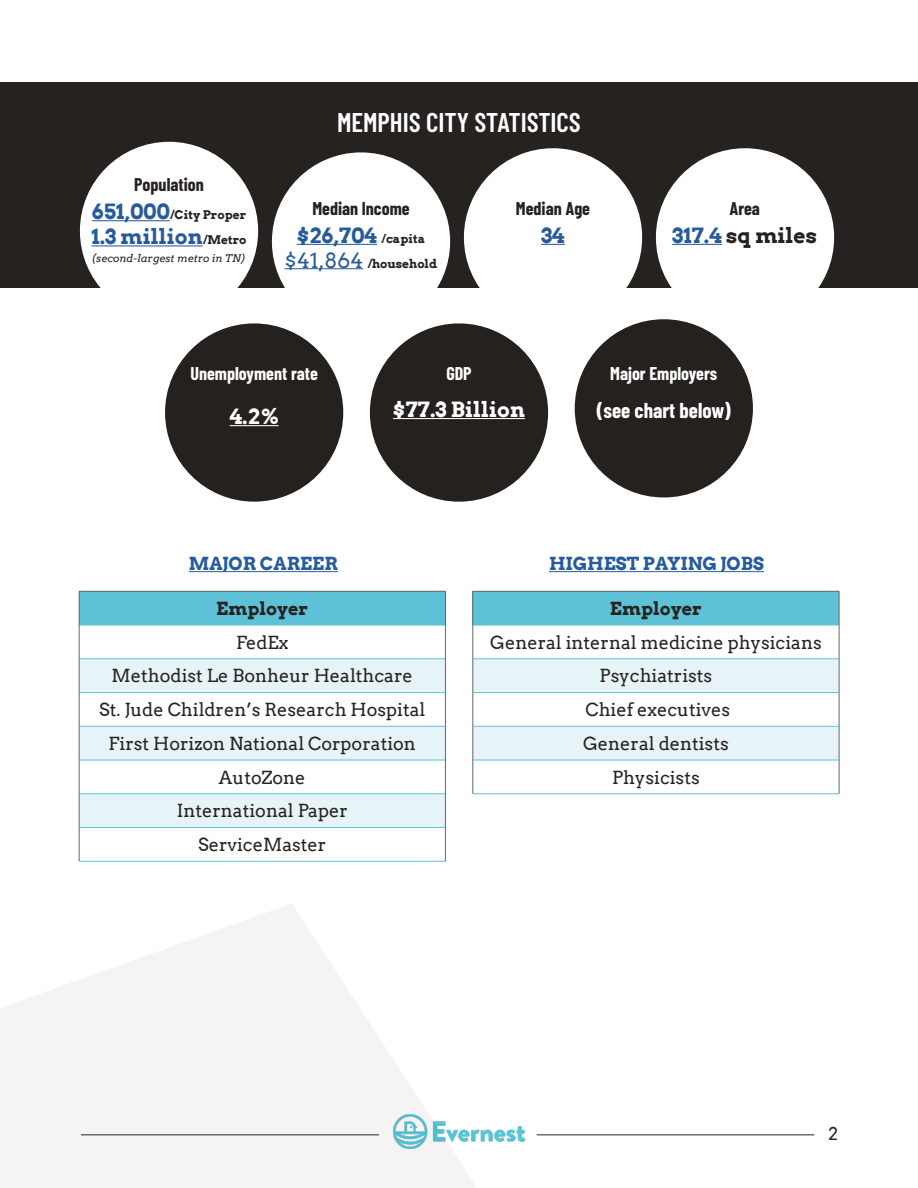
<style>
.page{position:relative;width:918px;height:1188px;background:#fff}
.page>*{position:absolute;margin:0;border:0;box-sizing:border-box;transform-origin:0 0}
.t1{font:600 27px "Barlow Condensed";color:#fff}
.t2{font:700 21px "Arvo";color:#275b9b}
.t3{font:700 21px "Arvo";color:#fff}
.t4{font:700 21px "Barlow Condensed";color:#fff}
.t5{font:700 21px "Arvo";color:#26221f}
.t6{font:18px/33.8px "Arvo";color:#26221f;text-align:center}
.t7{font:700 18px "Barlow Condensed";color:#26221f}
.t8{font:700 18px "Barlow Condensed";color:#fff}
.t9{font:700 18px "Arvo";color:#275b9b}
.t10{font:700 18px "Arvo";color:#26221f}
.t11{font:700 12px "Arvo";color:#26221f}
.t12{font:italic 10.5px "Arvo";color:#26221f}
.s1{font-size:21px;color:#275b9b}
.s2{font-size:12px;color:#26221f}
.s3{font-weight:400;font-size:21px;color:#275b9b}
.s4{color:#275b9b}
</style>
<div class="page">
<img style="left:486px;top:1126px;width:39px;height:16px">
<hr style="left:537px;top:1134px;width:277px;height:1px;background:#26221f">
<div style="left:0;top:82px;width:918px;height:205px;background:#26221f"></div>
<div style="left:80px;top:142px;width:178px;height:178px;background:#fff;border-radius:50%"></div>
<div style="left:272px;top:152px;width:178px;height:179px;background:#fff;border-radius:50%"></div>
<div style="left:464px;top:148px;width:178px;height:178px;background:#fff;border-radius:50%"></div>
<div style="left:656px;top:148px;width:178px;height:178px;background:#fff;border-radius:50%"></div>
<hr style="left:92px;top:220px;width:78px;height:1px;background:#275b9b">
<hr style="left:91px;top:245px;width:112px;height:1px;background:#275b9b">
<hr style="left:672px;top:244px;width:50px;height:1px;background:#275b9b">
<svg style="left:541px;top:244px;width:24px;height:1px"></svg>
<hr style="left:297px;top:244px;width:80px;height:1px;background:#275b9b">
<hr style="left:285px;top:268px;width:78px;height:1px;background:#275b9b">
<div style="left:165px;top:323px;width:178px;height:179px;background:#25211f;border-radius:50%"></div>
<div style="left:370px;top:323px;width:178px;height:179px;background:#25211f;border-radius:50%"></div>
<div style="left:575px;top:319px;width:178px;height:178px;background:#25211f;border-radius:50%"></div>
<hr style="left:230px;top:425px;width:49px;height:1px;background:#fff">
<hr style="left:393px;top:418px;width:132px;height:1px;background:#fff">
<div style="left:79px;top:591px;width:366px;height:34px;background:#5dc2d7"></div>
<svg style="left:80px;top:660px;width:365px;height:167px;fill:#e6f4f8"></svg>
<hr style="left:79px;top:659px;width:366px;height:1px;background:#5dc2d7">
<hr style="left:79px;top:692px;width:366px;height:1px;background:#5dc2d7">
<hr style="left:79px;top:726px;width:366px;height:1px;background:#5dc2d7">
<hr style="left:79px;top:760px;width:366px;height:1px;background:#5dc2d7">
<hr style="left:79px;top:794px;width:366px;height:1px;background:#5dc2d7">
<hr style="left:79px;top:827px;width:366px;height:1px;background:#5dc2d7">
<hr style="left:79px;top:861px;width:367px;height:1px;background:#5dc2d7">
<hr style="left:79px;top:625px;width:366px;height:1px;background:#5dc2d7">
<hr style="left:79px;top:591px;width:367px;height:1px;background:#64666a">
<hr style="left:79px;top:591px;width:1px;height:34px;background:#64666a">
<hr style="left:445px;top:591px;width:1px;height:34px;background:#64666a">
<hr style="left:79px;top:625px;width:1px;height:34px;background:#64666a">
<hr style="left:445px;top:625px;width:1px;height:34px;background:#64666a">
<hr style="left:79px;top:659px;width:1px;height:34px;background:#64666a">
<hr style="left:445px;top:659px;width:1px;height:34px;background:#64666a">
<hr style="left:79px;top:693px;width:1px;height:33px;background:#64666a">
<hr style="left:445px;top:693px;width:1px;height:33px;background:#64666a">
<hr style="left:79px;top:726px;width:1px;height:34px;background:#64666a">
<hr style="left:445px;top:726px;width:1px;height:34px;background:#64666a">
<hr style="left:79px;top:760px;width:1px;height:34px;background:#64666a">
<hr style="left:445px;top:760px;width:1px;height:34px;background:#64666a">
<hr style="left:79px;top:794px;width:1px;height:34px;background:#64666a">
<hr style="left:445px;top:794px;width:1px;height:34px;background:#64666a">
<hr style="left:79px;top:828px;width:1px;height:33px;background:#64666a">
<hr style="left:445px;top:828px;width:1px;height:33px;background:#64666a">
<div style="left:473px;top:591px;width:366px;height:34px;background:#5dc2d7"></div>
<svg style="left:474px;top:660px;width:365px;height:100px"></svg>
<hr style="left:473px;top:659px;width:366px;height:1px;background:#5dc2d7">
<hr style="left:473px;top:692px;width:366px;height:1px;background:#5dc2d7">
<hr style="left:473px;top:726px;width:366px;height:1px;background:#5dc2d7">
<hr style="left:473px;top:760px;width:366px;height:1px;background:#5dc2d7">
<hr style="left:473px;top:794px;width:366px;height:1px;background:#5dc2d7">
<hr style="left:473px;top:625px;width:366px;height:1px;background:#5dc2d7">
<hr style="left:473px;top:591px;width:366px;height:1px;background:#64666a">
<hr style="left:473px;top:591px;width:1px;height:34px;background:#64666a">
<hr style="left:839px;top:591px;width:1px;height:34px;background:#64666a">
<hr style="left:473px;top:625px;width:1px;height:34px;background:#64666a">
<hr style="left:839px;top:625px;width:1px;height:34px;background:#64666a">
<hr style="left:473px;top:659px;width:1px;height:34px;background:#64666a">
<hr style="left:839px;top:659px;width:1px;height:34px;background:#64666a">
<hr style="left:473px;top:693px;width:1px;height:33px;background:#64666a">
<hr style="left:839px;top:693px;width:1px;height:33px;background:#64666a">
<hr style="left:473px;top:726px;width:1px;height:34px;background:#64666a">
<hr style="left:839px;top:726px;width:1px;height:34px;background:#64666a">
<hr style="left:473px;top:760px;width:1px;height:34px;background:#64666a">
<hr style="left:839px;top:760px;width:1px;height:34px;background:#64666a">
<hr style="left:189px;top:571px;width:149px;height:1px;background:#275b9b">
<hr style="left:549px;top:571px;width:215px;height:1px;background:#275b9b">
<svg style="left:0;top:904px;width:486px;height:284px;fill:#f4f4f4"></svg>
<p class="t7" style="left:134px;top:173px;width:71px">Population</p>
<p class="t11" style="left:92px;top:207px;width:156px"><span class="s1">651,000</span>/City Proper</p>
<p class="t2" style="left:91px;top:224px;width:157px">1.3 million<span class="s2">/Metro</span></p>
<p class="t12" style="left:92px;top:252px;width:156px">(second-largest metro in TN)</p>
<h1 class="t1" style="left:337px;top:106px;width:245px">MEMPHIS CITY STATISTICS</h1>
<p class="t7" style="left:312px;top:197px;width:99px">Median Income</p>
<p class="t2" style="left:297px;top:222px;width:130px">$26,704 <span class="s2">/capita</span></p>
<p class="t11" style="left:285px;top:256px;width:154px"><span class="s3">$41,864</span> /household</p>
<p class="t7" style="left:516px;top:197px;width:76px">Median Age</p>
<p class="t7" style="left:729px;top:197px;width:32px">Area</p>
<p class="t2" style="left:541px;top:222px;width:25px">34</p>
<p class="t5" style="left:672px;top:222px;width:146px"><span class="s4">317.4</span> sq miles</p>
<p class="t8" style="left:446px;top:363px;width:27px">GDP</p>
<p class="t8" style="left:190px;top:363px;width:129px">Unemployment rate</p>
<p class="t3" style="left:230px;top:403px;width:50px">4.2%</p>
<p class="t3" style="left:393px;top:396px;width:134px">$77.3 Billion</p>
<p class="t8" style="left:610px;top:363px;width:109px">Major Employers</p>
<p class="t4" style="left:597px;top:398px;width:135px">(see chart below)</p>
<p class="t9" style="left:189px;top:552px;width:150px">MAJOR CAREER</p>
<p class="t9" style="left:549px;top:552px;width:216px">HIGHEST PAYING JOBS</p>
<p class="t10" style="left:216px;top:597px;width:93px">Employer</p>
<p class="t6" style="left:99px;top:625px;width:328px">FedEx<br>Methodist Le Bonheur Healthcare<br>St. Jude Children’s Research Hospital<br>First Horizon National Corporation<br>AutoZone<br>International Paper<br>ServiceMaster</p>
<p class="t10" style="left:610px;top:597px;width:93px">Employer</p>
<p class="t6" style="left:490px;top:625px;width:333px">General internal medicine physicians<br>Psychiatrists<br>Chief executives<br>General dentists<br>Physicists</p>
<p class="t6" style="left:828px;top:1117px;width:11px">2</p>
</div>
